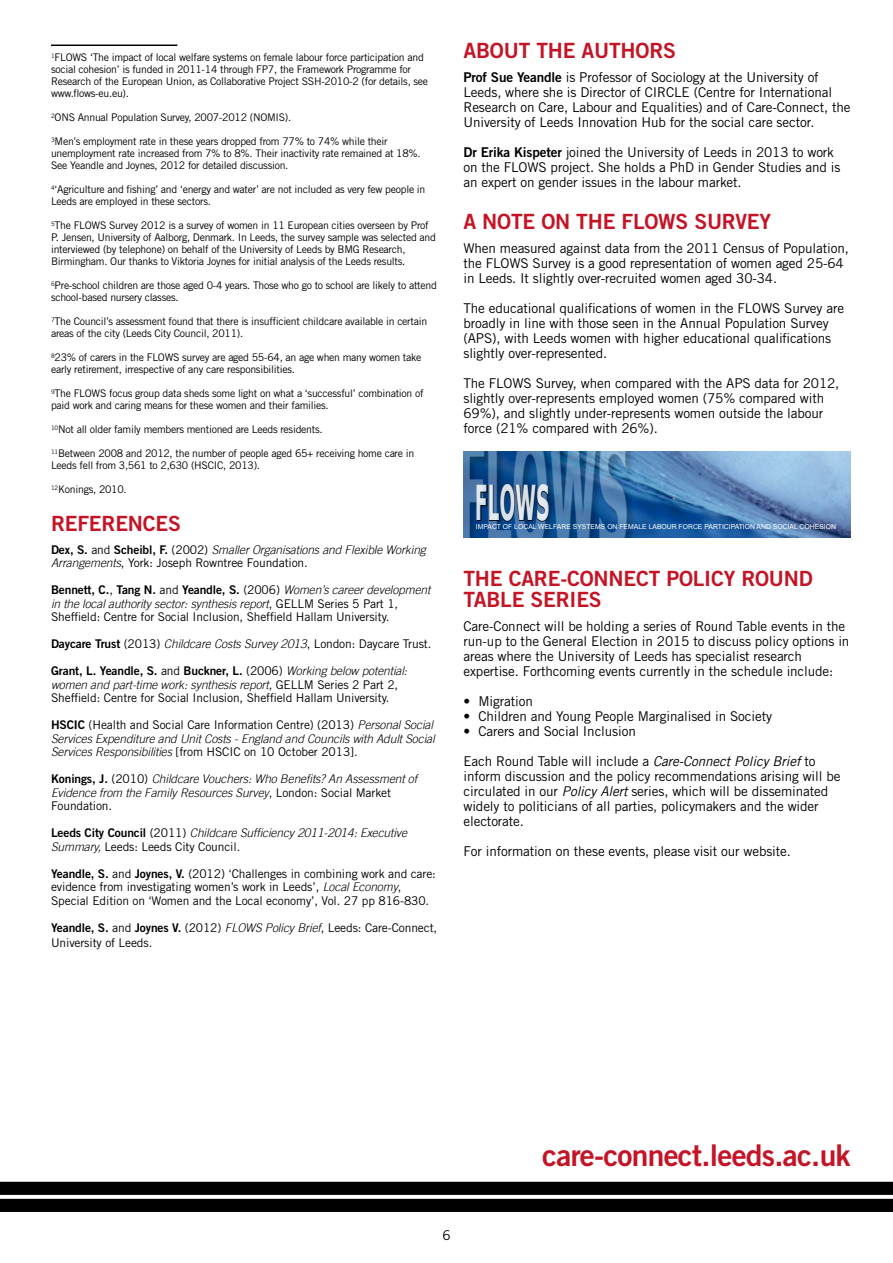
<style>
.page{position:relative;width:893px;height:1263px;background:#fff}
.page>*{position:absolute;margin:0;border:0;box-sizing:border-box;transform-origin:0 0}
.t1{font:700 162.3px "Tahoma";letter-spacing:.01em;color:#fff;scale:.29 1}
.t2{font:700 48px "Tahoma";letter-spacing:.02em;color:#fff;scale:.42 1}
.t3{font:30px "Trade Gothic LT Std Bd 2";letter-spacing:-.025em;color:#c41425}
.t4{font:21px/21px "Trade Gothic LT Std Bd 2";letter-spacing:-.01em;color:#c41425}
.t5{font:13.5px/15px "Trade Gothic LT Std";letter-spacing:-.01em;color:#000}
.t6{font:12px/13.5px "Trade Gothic LT Std";letter-spacing:-.01em;color:#000}
.t7{font:italic 300 12px/13.5px "Trade Gothic LT";letter-spacing:-.01em;color:#000}
.t8{font:12px "Trade Gothic LT Std Bd 2";letter-spacing:-.01em;color:#000}
.t9{font:10.5px/12px "Trade Gothic LT Std";letter-spacing:-.025em;color:#000}
.t10{font:6.9px "Arial";color:#fff}
.s1{font-family:"Trade Gothic LT Std Bd 2";font-weight:400;font-style:normal}
.s2{font-family:"Trade Gothic LT Std";font-weight:400;font-style:normal}
.s3{font-family:"Trade Gothic LT";font-weight:300;font-style:italic}
.s4{font-family:"Trade Gothic LT Std"}
.s5{font-family:"Trade Gothic LT Std Bd 2"}
.s6{font-family:"Trade Gothic LT";font-style:italic}
</style>
<div class="page">
<svg style="left:0;top:1182px;width:893px;height:30px;background:#212121"></svg>
<hr style="left:51px;top:45px;width:126px;height:1px;background:#000">
<img style="left:636px;top:452px;width:214px;height:85px">
<div style="left:463px;top:452px;width:173px;height:86px;background:#000;opacity:.75"></div>
<svg style="left:476px;top:484px;width:74px;height:38px;background:#002c5c"></svg>
<p class="t9" style="left:51px;top:51px;width:379px"><sup>1</sup>FLOWS ‘The impact of local welfare systems on female labour force participation and social cohesion’ is funded in 2011-14 through FP7, the Framework Programme for Research of the European Union, as Collaborative Project SSH-2010-2 (for details, see www.flows-eu.eu).</p>
<p class="t9" style="left:51px;top:111px;width:242px"><sup>2</sup>ONS Annual Population Survey, 2007-2012 (NOMIS).</p>
<p class="t9" style="left:51px;top:135px;width:371px"><sup>3</sup>Men’s employment rate in these years dropped from 77% to 74% while their unemployment rate increased from 7% to 8%. Their inactivity rate remained at 18%.<br>See Yeandle and Joynes, 2012 for detailed discussion.</p>
<p class="t9" style="left:51px;top:183px;width:376px"><sup>4</sup>‘Agriculture and fishing’ and ‘energy and water’ are not included as very few people in<br>Leeds are employed in these sectors.</p>
<p class="t9" style="left:51px;top:219px;width:386px"><sup>5</sup>The FLOWS Survey 2012 is a survey of women in 11 European cities overseen by Prof P. Jensen, University of Aalborg, Denmark. In Leeds, the survey sample was selected and interviewed (by telephone) on behalf of the University of Leeds by BMG Research, Birmingham. Our thanks to Viktoria Joynes for initial analysis of the Leeds results.</p>
<p class="t9" style="left:51px;top:279px;width:387px"><sup>6</sup>Pre-school children are those aged 0-4 years. Those who go to school are likely to attend school-based nursery classes.</p>
<p class="t9" style="left:51px;top:315px;width:378px"><sup>7</sup>The Council’s assessment found that there is insufficient childcare available in certain areas of the city (Leeds City Council, 2011).</p>
<p class="t9" style="left:51px;top:351px;width:372px"><sup>8</sup>23% of carers in the FLOWS survey are aged 55-64, an age when many women take early retirement, irrespective of any care responsibilities.</p>
<p class="t9" style="left:51px;top:387px;width:374px"><sup>9</sup>The FLOWS focus group data sheds some light on what a ‘successful’ combination of paid work and caring means for these women and their families.</p>
<p class="t9" style="left:51px;top:423px;width:273px"><sup>10</sup>Not all older family members mentioned are Leeds residents.</p>
<p class="t9" style="left:51px;top:447px;width:365px"><sup>11</sup>Between 2008 and 2012, the number of people aged 65+ receiving home care in<br>Leeds fell from 3,561 to 2,630 (HSCIC, 2013).</p>
<p class="t9" style="left:51px;top:483px;width:77px"><sup>12</sup>Konings, 2010.</p>
<h3 class="t4" style="left:51px;top:513px;width:131px">REFERENCES</h3>
<p class="t7" style="left:51px;top:542px;width:376px"><span class="s1">Dex, S.</span> <span class="s2">and</span> <span class="s1">Scheibl, F.</span> <span class="s2">(2002)</span> Smaller Organisations and Flexible Working</p>
<p class="t6" style="left:51px;top:556px;width:258px"><span class="s3">Arrangements</span>, York: Joseph Rowntree Foundation.</p>
<p class="t8" style="left:51px;top:582px;width:381px">Bennett, C.<span class="s4">,</span> Tang N. <span class="s4">and</span> Yeandle, S. <span class="s4">(2006)</span> <span class="s3">Women’s career development</span></p>
<p class="t7" style="left:51px;top:596px;width:349px">in the local authority sector: synthesis report<span class="s2">, GELLM Series 5 Part 1,</span></p>
<p class="t6" style="left:51px;top:610px;width:340px">Sheffield: Centre for Social Inclusion, Sheffield Hallam University.</p>
<p class="t6" style="left:51px;top:637px;width:382px"><span class="s5">Daycare Trust</span> (2013) <span class="s3">Childcare Costs Survey 2013</span>, London: Daycare Trust.</p>
<p class="t8" style="left:51px;top:663px;width:358px">Grant, L. Yeandle, S. <span class="s4">and</span> Buckner, L. <span class="s4">(2006)</span> <span class="s3">Working below potential:</span></p>
<p class="t7" style="left:51px;top:677px;width:349px">women and part-time work: synthesis report<span class="s2">, GELLM Series 2 Part 2,</span></p>
<p class="t6" style="left:51px;top:691px;width:340px">Sheffield: Centre for Social Inclusion, Sheffield Hallam University.</p>
<p class="t6" style="left:51px;top:718px;width:384px"><span class="s5">HSCIC</span> (Health and Social Care Information Centre) (2013) <span class="s3">Personal Social</span></p>
<p class="t7" style="left:51px;top:731px;width:385px">Services Expenditure and Unit Costs - England and Councils with Adult Social</p>
<p class="t6" style="left:51px;top:745px;width:308px"><span class="s3">Services Responsibilities</span> [from HSCIC on 10 October 2013].</p>
<p class="t7" style="left:51px;top:772px;width:368px"><span class="s1">Konings, J.</span> <span class="s2">(2010)</span> Childcare Vouchers: Who Benefits? An Assessment of<br>Evidence from the Family Resources Survey<span class="s2">, London: Social Market</span></p>
<p class="t6" style="left:51px;top:799px;width:63px">Foundation.</p>
<p class="t7" style="left:51px;top:826px;width:358px"><span class="s1">Leeds City Council</span> <span class="s2">(2011)</span> Childcare Sufficiency 2011-2014: Executive</p>
<p class="t6" style="left:51px;top:839px;width:191px"><span class="s3">Summary,</span> Leeds: Leeds City Council.</p>
<p class="t6" style="left:51px;top:866px;width:386px"><span class="s5">Yeandle, S.</span> and <span class="s5">Joynes, V.</span> (2012) ‘Challenges in combining work and care: evidence from investigating women’s work in Leeds’, <span class="s3">Local Economy</span>,<br>Special Edition on ‘Women and the Local economy’, Vol. 27 pp 816-830.</p>
<p class="t6" style="left:51px;top:920px;width:388px;line-height:15px"><span class="s5">Yeandle, S.</span> and <span class="s5">Joynes V.</span> (2012) <span class="s3">FLOWS Policy Brief</span>, Leeds: Care-Connect,<br>University of Leeds.</p>
<h3 class="t4" style="left:463px;top:39px;width:214px">ABOUT THE AUTHORS</h3>
<p class="t5" style="left:463px;top:69px;width:388px"><span class="s5">Prof Sue Yeandle</span> is Professor of Sociology at the University of Leeds, where she is Director of CIRCLE (Centre for International Research on Care, Labour and Equalities) and of Care-Connect, the University of Leeds Innovation Hub for the social care sector.</p>
<p class="t5" style="left:463px;top:144px;width:378px"><span class="s5">Dr Erika Kispeter</span> joined the University of Leeds in 2013 to work on the FLOWS project. She holds a PhD in Gender Studies and is an expert on gender issues in the labour market.</p>
<h3 class="t4" style="left:463px;top:210px;width:309px">A NOTE ON THE FLOWS SURVEY</h3>
<p class="t5" style="left:463px;top:240px;width:387px">When measured against data from the 2011 Census of Population, the FLOWS Survey is a good representation of women aged 25-64 in Leeds. It slightly over-recruited women aged 30-34.</p>
<p class="t5" style="left:463px;top:300px;width:382px">The educational qualifications of women in the FLOWS Survey are broadly in line with those seen in the Annual Population Survey (APS), with Leeds women with higher educational qualifications slightly over-represented.</p>
<p class="t5" style="left:463px;top:375px;width:377px">The FLOWS Survey, when compared with the APS data for 2012, slightly over-represents employed women (75% compared with 69%), and slightly under-represents women outside the labour force (21% compared with 26%).</p>
<h1 class="t1" style="left:457px;top:380px;width:590px">FLOWS</h1>
<h2 class="t2" style="left:476px;top:469px;width:176px">FLOWS</h2>
<p class="t10" style="left:476px;top:522px;width:362px">IMPACT OF LOCAL WELFARE SYSTEMS ON FEMALE LABOUR FORCE PARTICIPATION AND SOCIAL COHESION</p>
<h3 class="t4" style="left:463px;top:567px;width:351px">THE CARE-CONNECT POLICY ROUND<br>TABLE SERIES</h3>
<p class="t5" style="left:463px;top:618px;width:387px">Care-Connect will be holding a series of Round Table events in the run-up to the General Election in 2015 to discuss policy options in areas where the University of Leeds has specialist research expertise. Forthcoming events currently in the schedule include:</p>
<p class="t5" style="left:463px;top:693px;width:71px">• Migration</p>
<p class="t5" style="left:463px;top:708px;width:310px">• Children and Young People Marginalised in Society</p>
<p class="t5" style="left:463px;top:723px;width:174px">• Carers and Social Inclusion</p>
<p class="t5" style="left:463px;top:753px;width:378px">Each Round Table will include a <span class="s6">Care-Connect Policy Brief</span> to inform discussion and the policy recommendations arising will be circulated in our <span class="s6">Policy Alert</span> series, which will be disseminated widely to politicians of all parties, policymakers and the wider electorate.</p>
<p class="t5" style="left:463px;top:843px;width:329px">For information on these events, please visit our website.</p>
<p class="t5" style="left:442px;top:1228px;width:10px">6</p>
<h3 class="t3" style="left:542px;top:1136px;width:310px">care-connect.leeds.ac.uk</h3>
</div>
